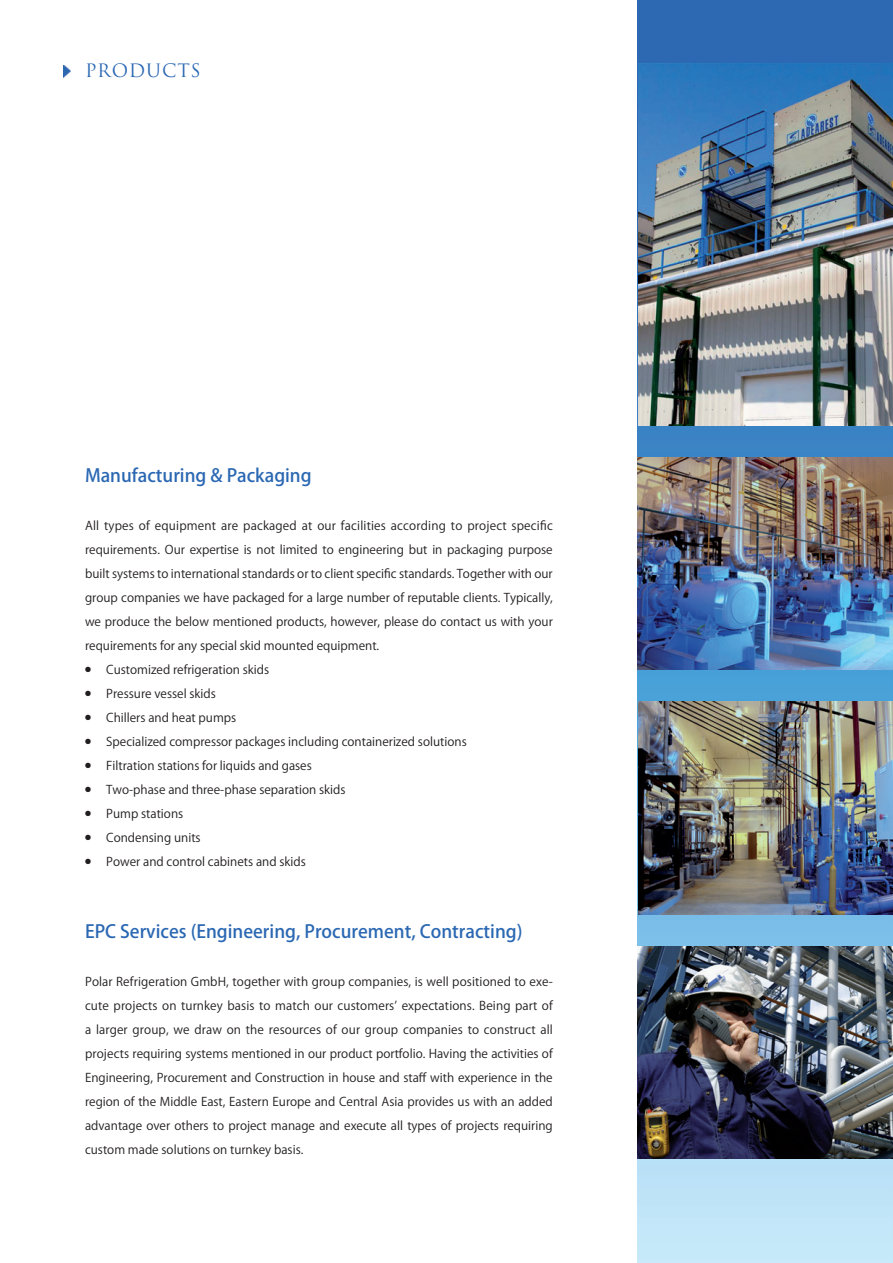
<style>
.page{position:relative;width:893px;height:1263px;background:#fff}
.page>*{position:absolute;margin:0;border:0;box-sizing:border-box;transform-origin:0 0}
.t1{font:500 18px "Koz Go Pro";color:#2b68b3}
.t2{font:18px "Trajan Pro";letter-spacing:.045em;color:#2b68b3}
.t3{font:12px/24px "Koz Go Pro";color:#231f20;text-align:justify}
</style>
<div class="page">
<svg style="left:64px;top:65px;width:6px;height:13px"></svg>
<img style="left:638px;top:0;width:255px;height:1263px">
<img style="left:638px;top:64px;width:255px;height:361px">
<img style="left:638px;top:457px;width:255px;height:213px">
<img style="left:638px;top:702px;width:255px;height:212px">
<img style="left:638px;top:946px;width:255px;height:213px">
<h1 class="t2" style="left:85px;top:59px;width:117px">PRODUCTS</h1>
<h1 class="t1" style="left:85px;top:463px;width:228px">Manufacturing &amp; Packaging</h1>
<p class="t3" style="left:85px;top:513px;width:469px">All types of equipment are packaged at our facilities according to project specific requirements. Our expertise is not limited to engineering but in packaging purpose built systems to international standards or to client specific standards. Together with our group companies we have packaged for a large number of reputable clients. Typically, we produce the below mentioned products, however, please do contact us with your requirements for any special skid mounted equipment.</p>
<p class="t3" style="left:85px;top:657px;width:186px">● Customized refrigeration skids</p>
<p class="t3" style="left:85px;top:681px;width:132px">● Pressure vessel skids</p>
<p class="t3" style="left:85px;top:705px;width:153px">● Chillers and heat pumps</p>
<p class="t3" style="left:85px;top:729px;width:383px">● Specialized compressor packages including containerized solutions</p>
<p class="t3" style="left:85px;top:753px;width:228px">● Filtration stations for liquids and gases</p>
<p class="t3" style="left:85px;top:777px;width:262px">● Two-phase and three-phase separation skids</p>
<p class="t3" style="left:85px;top:801px;width:100px">● Pump stations</p>
<p class="t3" style="left:85px;top:825px;width:117px">● Condensing units</p>
<p class="t3" style="left:85px;top:849px;width:222px">● Power and control cabinets and skids</p>
<h1 class="t1" style="left:85px;top:919px;width:439px">EPC Services (Engineering, Procurement, Contracting)</h1>
<p class="t3" style="left:85px;top:969px;width:469px">Polar Refrigeration GmbH, together with group companies, is well positioned to exe&shy;cute projects on turnkey basis to match our customersʼ expectations. Being part of a larger group, we draw on the resources of our group companies to construct all projects requiring systems mentioned in our product portfolio. Having the activities of Engineering, Procurement and Construction in house and staff with experience in the region of the Middle East, Eastern Europe and Central Asia provides us with an added advantage over others to project manage and execute all types of projects requiring custom made solutions on turnkey basis.</p>
</div>
